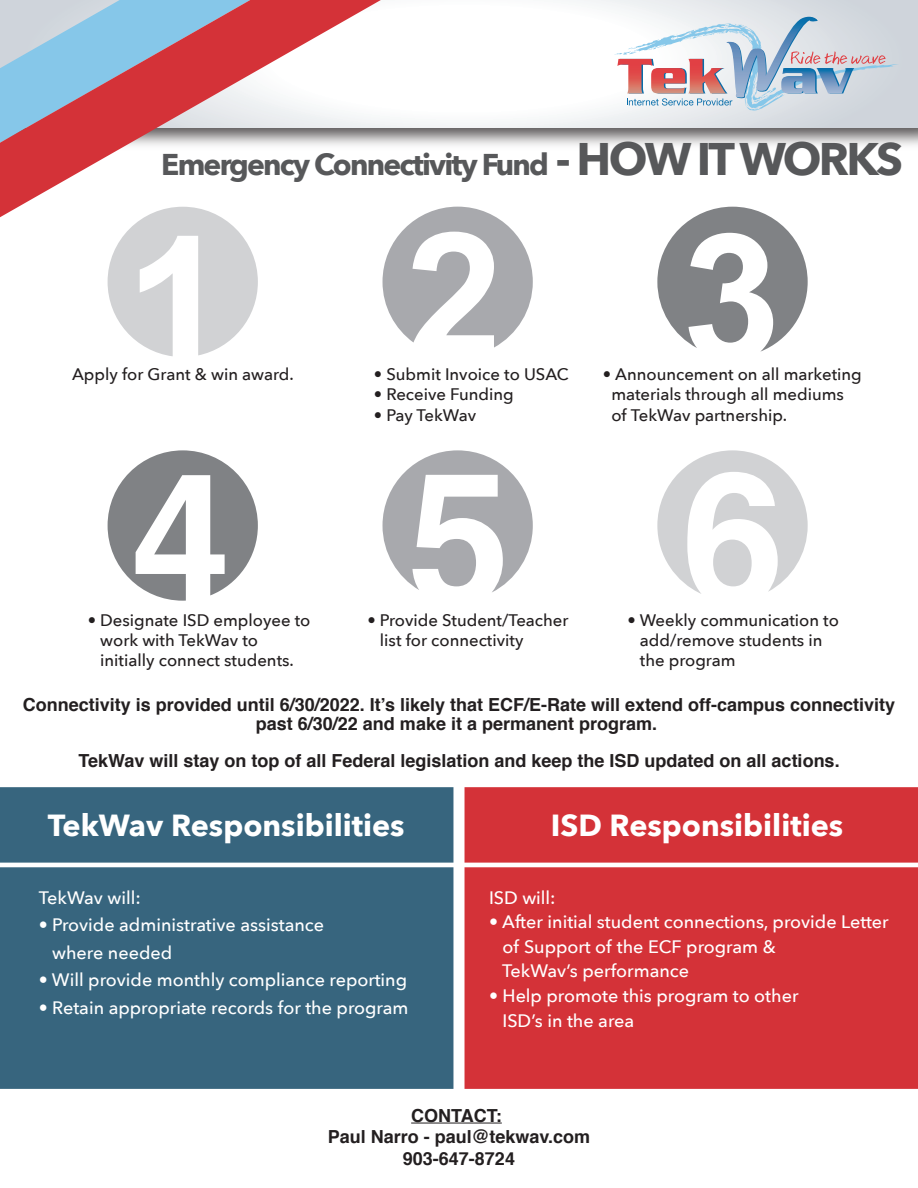
<style>
.page{position:relative;width:918px;height:1188px;background:#fff}
.page>*{position:absolute;margin:0;border:0;box-sizing:border-box;transform-origin:0 0}
.t1{font:700 30.45px "Avenir Next";color:#fff}
.t2{font:700 30px "Avenir Next";letter-spacing:-.06em;color:#57585a}
.t3{font:500 18px/24.6px "Avenir Next";color:#fff}
.t4{font:700 18px/21.6px "Helvetica";color:#231f20;text-align:center}
.t5{font:500 16.65px/20.1px "Avenir Next";color:#231f20}
.s1{font-size:45.6px}
</style>
<div class="page">
<svg style="left:381px;top:0;width:537px;height:127px"></svg>
<svg style="left:0;top:0;width:381px;height:217px"></svg>
<svg style="left:614px;top:16px;width:285px;height:95px"></svg>
<svg style="left:108px;top:207px;width:150px;height:149px"></svg>
<svg style="left:383px;top:207px;width:150px;height:141px"></svg>
<svg style="left:657px;top:207px;width:151px;height:145px"></svg>
<svg style="left:108px;top:450px;width:150px;height:151px"></svg>
<svg style="left:383px;top:450px;width:150px;height:142px"></svg>
<svg style="left:657px;top:450px;width:151px;height:144px"></svg>
<hr style="left:411px;top:1123px;width:91px;height:1px;background:#231f20">
<div style="left:0;top:787px;width:453px;height:76px;background:#37657e"></div>
<div style="left:0;top:867px;width:453px;height:222px;background:#37657e"></div>
<div style="left:465px;top:787px;width:453px;height:76px;background:#d43238"></div>
<div style="left:465px;top:867px;width:453px;height:222px;background:#d43238"></div>
<h2 class="t2" style="left:161px;top:139px;width:743px">Emergency Connectivity Fund <span class="s1">- HOW IT WORKS</span></h2>
<p class="t5" style="left:72px;top:364px;width:223px">Apply for Grant &amp; win award.</p>
<p class="t5" style="left:374px;top:364px;width:196px">• Submit Invoice to USAC</p>
<p class="t5" style="left:374px;top:384px;width:141px">• Receive Funding</p>
<p class="t5" style="left:374px;top:404px;width:104px">• Pay TekWav</p>
<p class="t5" style="left:611px;top:364px;width:252px;text-indent:-8px">• Announcement on all marketing materials through all mediums of TekWav partnership.</p>
<p class="t5" style="left:100px;top:609px;width:212px;text-indent:-13px">• Designate ISD employee to work with TekWav to initially connect students.</p>
<p class="t5" style="left:380px;top:609px;width:190px;text-indent:-13px">• Provide Student/Teacher list for connectivity</p>
<p class="t5" style="left:640px;top:609px;width:201px;text-indent:-13px">• Weekly communication to add/remove students in the program</p>
<p class="t4" style="left:23px;top:696px;width:874px;line-height:18.6px">Connectivity is provided until 6/30/2022. It’s likely that ECF/E-Rate will extend off-campus connectivity past 6/30/22 and make it a permanent program.</p>
<p class="t4" style="left:78px;top:750px;width:763px">TekWav will stay on top of all Federal legislation and keep the ISD updated on all actions.</p>
<h1 class="t1" style="left:48px;top:799px;width:358px">TekWav Responsibilities</h1>
<h1 class="t1" style="left:551px;top:799px;width:294px">ISD Responsibilities</h1>
<p class="t3" style="left:39px;top:884px;width:104px">TekWav will:</p>
<p class="t3" style="left:52px;top:911px;width:273px;line-height:27.6px;text-indent:-14px">• Provide administrative assistance where needed</p>
<p class="t3" style="left:39px;top:967px;width:370px">• Will provide monthly compliance reporting</p>
<p class="t3" style="left:39px;top:995px;width:371px">• Retain appropriate records for the program</p>
<p class="t3" style="left:489px;top:884px;width:68px">ISD will:</p>
<p class="t3" style="left:502px;top:909px;width:388px;text-indent:-13px">• After initial student connections, provide Letter of Support of the ECF program &amp;<br>TekWav’s performance</p>
<p class="t3" style="left:503px;top:983px;width:297px;text-indent:-14px">• Help promote this program to other<br>ISD’s in the area</p>
<p class="t4" style="left:328px;top:1105px;width:264px">CONTACT:<br>Paul Narro - paul@tekwav.com<br>903-647-8724</p>
</div>
